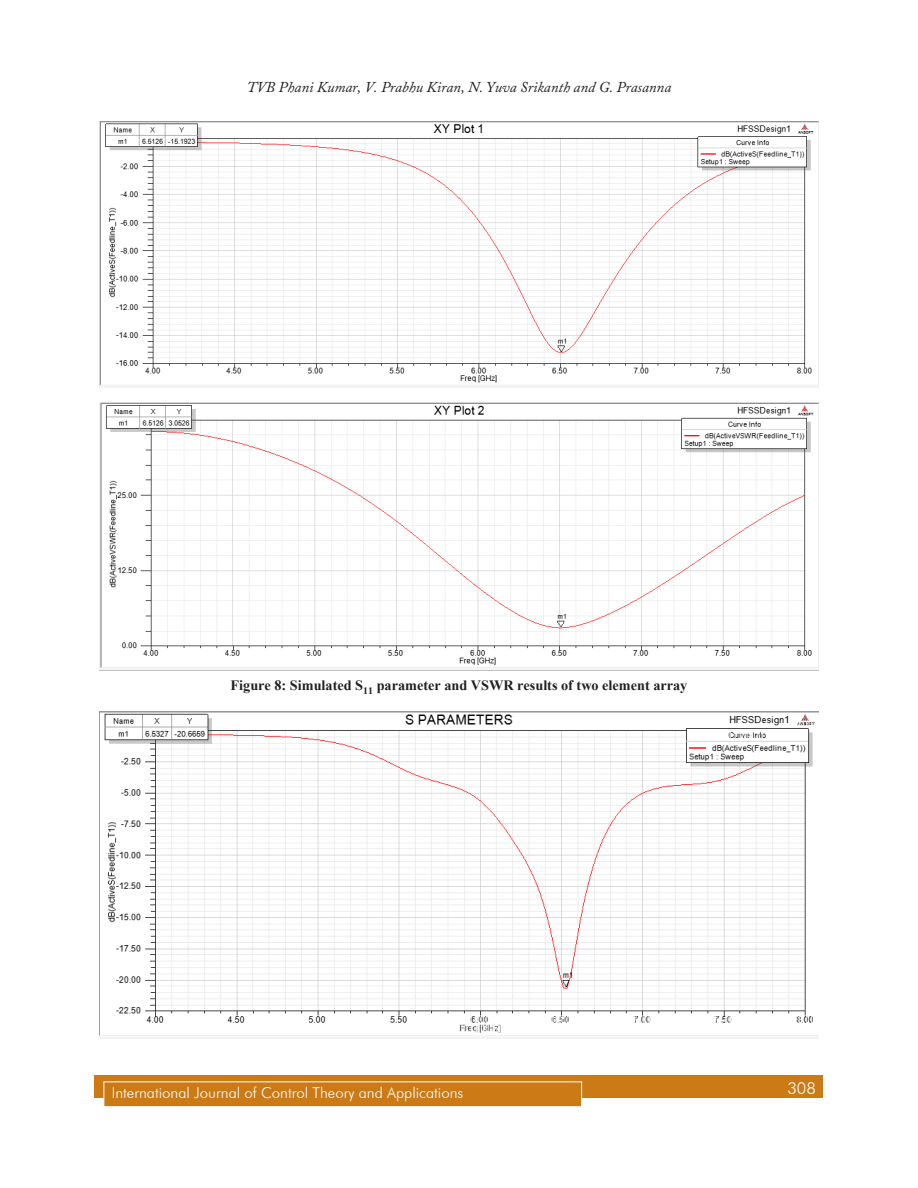
<style>
.page{position:relative;width:918px;height:1188px;background:#fff}
.page>*{position:absolute;margin:0;border:0;box-sizing:border-box;transform-origin:0 0}
.t1{font:300 16.5px "Futura BT";color:#fff}
.t2{font:italic 15px "Adobe Caslon Pro";color:#231f20}
.t3{font:300 15px "Futura BT";color:#fff}
.t4{font:700 14.25px "Times New Roman";color:#231f20}
</style>
<div class="page">
<div style="left:94px;top:1076px;width:730px;height:22px;background:#cb7a16"></div>
<div style="left:104px;top:1082px;width:478px;height:25px;background:#cb7a16"></div>
<div style="left:104px;top:1082px;width:478px;height:25px;border:1px solid #fff"></div>
<img style="left:99px;top:122px;width:720px;height:266px">
<img style="left:99px;top:403px;width:720px;height:267px">
<img style="left:99px;top:711px;width:720px;height:327px">
<p class="t2" style="left:247px;top:78px;width:426px">TVB Phani Kumar, V. Prabhu Kiran, N. Yuva Srikanth and G. Prasanna</p>
<p class="t4" style="left:231px;top:676px;width:458px">Figure 8: Simulated S<sub>11</sub> parameter and VSWR results of two element array</p>
<p class="t3" style="left:112px;top:1084px;width:353px">International Journal of Control Theory and Applications</p>
<p class="t1" style="left:787px;top:1078px;width:30px">308</p>
</div>
